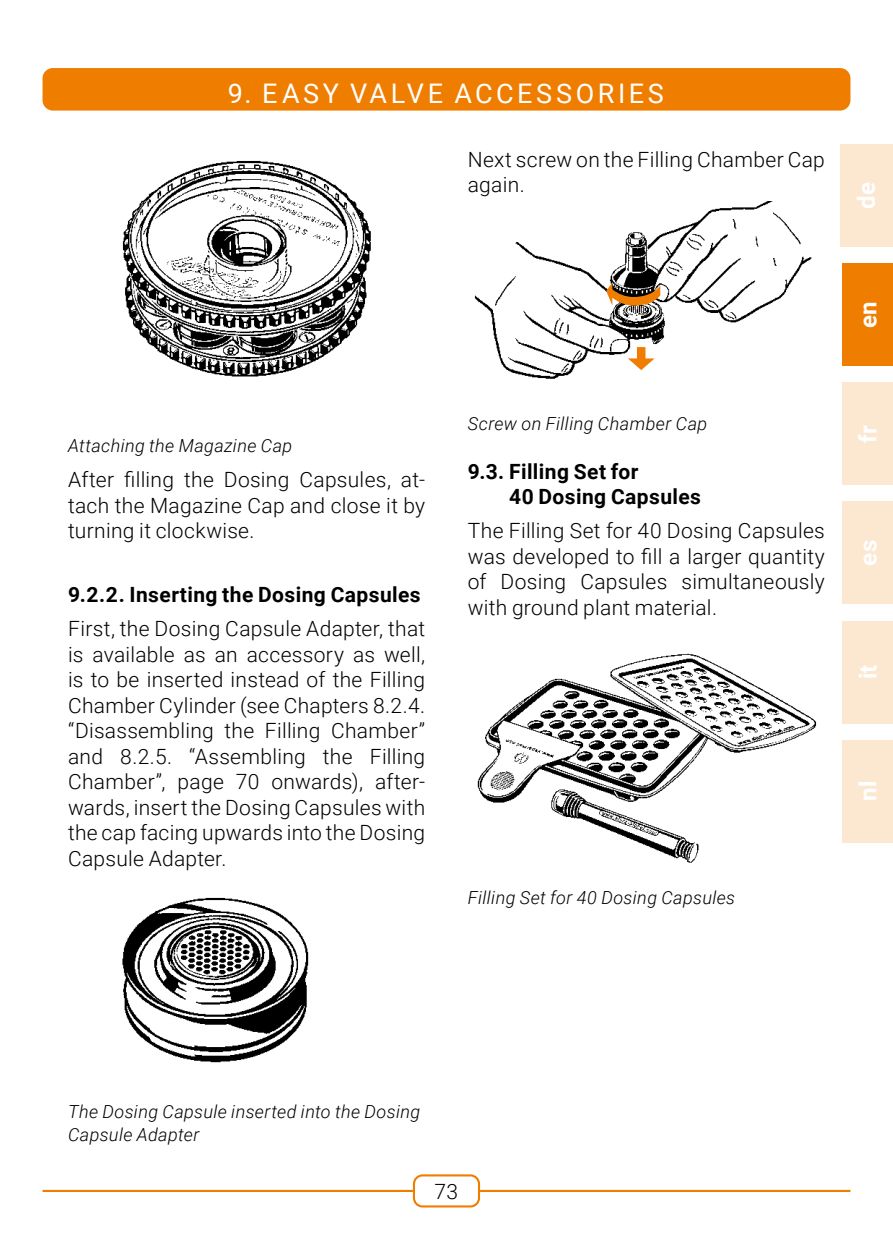
<style>
.page{position:relative;width:893px;height:1259px;background:#fff}
.page>*{position:absolute;margin:0;border:0;box-sizing:border-box;transform-origin:0 0}
.t1{font:27px "Roboto";letter-spacing:.13em;color:#fff}
.t2{font:700 24px "Roboto";letter-spacing:.015em;color:#fff}
.t3{font:300 21px/25.5px "Roboto";letter-spacing:.015em;color:#000;text-align:justify}
.t4{font:700 21px/25.5px "Roboto";letter-spacing:.02em;color:#000}
.t5{font:italic 300 18px/22.8px "Roboto";letter-spacing:.02em;color:#000}
</style>
<div class="page">
<img style="left:122px;top:160px;width:249px;height:217px">
<img style="left:474px;top:202px;width:338px;height:177px">
<svg style="left:606px;top:283px;width:54px;height:22px"></svg>
<svg style="left:628px;top:347px;width:27px;height:23px"></svg>
<img style="left:122px;top:897px;width:187px;height:166px">
<div style="left:413px;top:1174px;width:67px;height:33px;border:2px solid #ef7d00;border-radius:9px"></div>
<hr style="left:43px;top:1190px;width:370px;height:2px;background:#ef7d00">
<hr style="left:480px;top:1190px;width:370px;height:2px;background:#ef7d00">
<div style="left:43px;top:68px;width:807px;height:43px;background:#ef7d00;border-radius:10px"></div>
<img style="left:477px;top:653px;width:340px;height:210px">
<div style="left:840px;top:143px;width:53px;height:105px;background:#fce8d1"></div>
<svg style="left:842px;top:263px;width:51px;height:1px"></svg>
<svg style="left:842px;top:382px;width:51px;height:1px"></svg>
<svg style="left:842px;top:501px;width:51px;height:1px"></svg>
<div style="left:840px;top:619px;width:53px;height:106px;background:linear-gradient(to right,#fce8d1,#fce8d1)"></div>
<div style="left:840px;top:738px;width:53px;height:106px;background:linear-gradient(to right,#fce8d1,#fce8d1)"></div>
<div style="left:842px;top:264px;width:51px;height:102px;background:#ef7d00"></div>
<div style="left:842px;top:383px;width:51px;height:102px;background:#fce8d1"></div>
<div style="left:842px;top:502px;width:51px;height:102px;background:#fce8d1"></div>
<div style="left:842px;top:621px;width:51px;height:102px;background:#fce8d1"></div>
<div style="left:842px;top:740px;width:51px;height:102px;background:#fce8d1"></div>
<p class="t1" style="left:228px;top:74px;width:438px">9. EASY VALVE ACCESSORIES</p>
<p class="t3" style="left:468px;top:146px;width:359px">Next screw on the Filling Chamber Cap again.</p>
<p class="t2" style="left:849px;top:209px;width:28px;rotate:-90deg">de</p>
<p class="t5" style="left:68px;top:433px;width:226px">Attaching the Magazine Cap</p>
<p class="t3" style="left:68px;top:466px;width:359px">After filling the Dosing Capsules, at&shy;tach the Magazine Cap and close it by turning it clockwise.</p>
<p class="t4" style="left:68px;top:581px;width:354px">9.2.2. Inserting the Dosing Capsules</p>
<p class="t3" style="left:68px;top:615px;width:359px">First, the Dosing Capsule Adapter, that is available as an accessory as well, is to be inserted instead of the Filling Chamber Cylinder (see Chapters 8.2.4. “Disassembling the Filling Chamber” and 8.2.5. “Assembling the Filling Chamber”, page 70 onwards), after&shy;wards, insert the Dosing Capsules with the cap facing upwards into the Dosing Capsule Adapter.</p>
<p class="t2" style="left:851px;top:328px;width:28px;rotate:-90deg">en</p>
<p class="t5" style="left:468px;top:411px;width:241px">Screw on Filling Chamber Cap</p>
<p class="t4" style="left:509px;top:458px;width:193px;text-indent:-41px">9.3. Filling Set for<br>40 Dosing Capsules</p>
<p class="t3" style="left:468px;top:517px;width:359px">The Filling Set for 40 Dosing Capsules was developed to fill a larger quantity of Dosing Capsules simultaneously with ground plant material.</p>
<p class="t2" style="left:851px;top:443px;width:19px;rotate:-90deg">fr</p>
<p class="t2" style="left:851px;top:566px;width:27px;rotate:-90deg">es</p>
<p class="t2" style="left:851px;top:679px;width:16px;rotate:-90deg">it</p>
<p class="t5" style="left:468px;top:885px;width:269px">Filling Set for 40 Dosing Capsules</p>
<p class="t2" style="left:851px;top:801px;width:22px;rotate:-90deg">nl</p>
<p class="t5" style="left:68px;top:1099px;width:354px">The Dosing Capsule inserted into the Dosing<br>Capsule Adapter</p>
<p class="t3" style="left:434px;top:1178px;width:25px">73</p>
</div>
